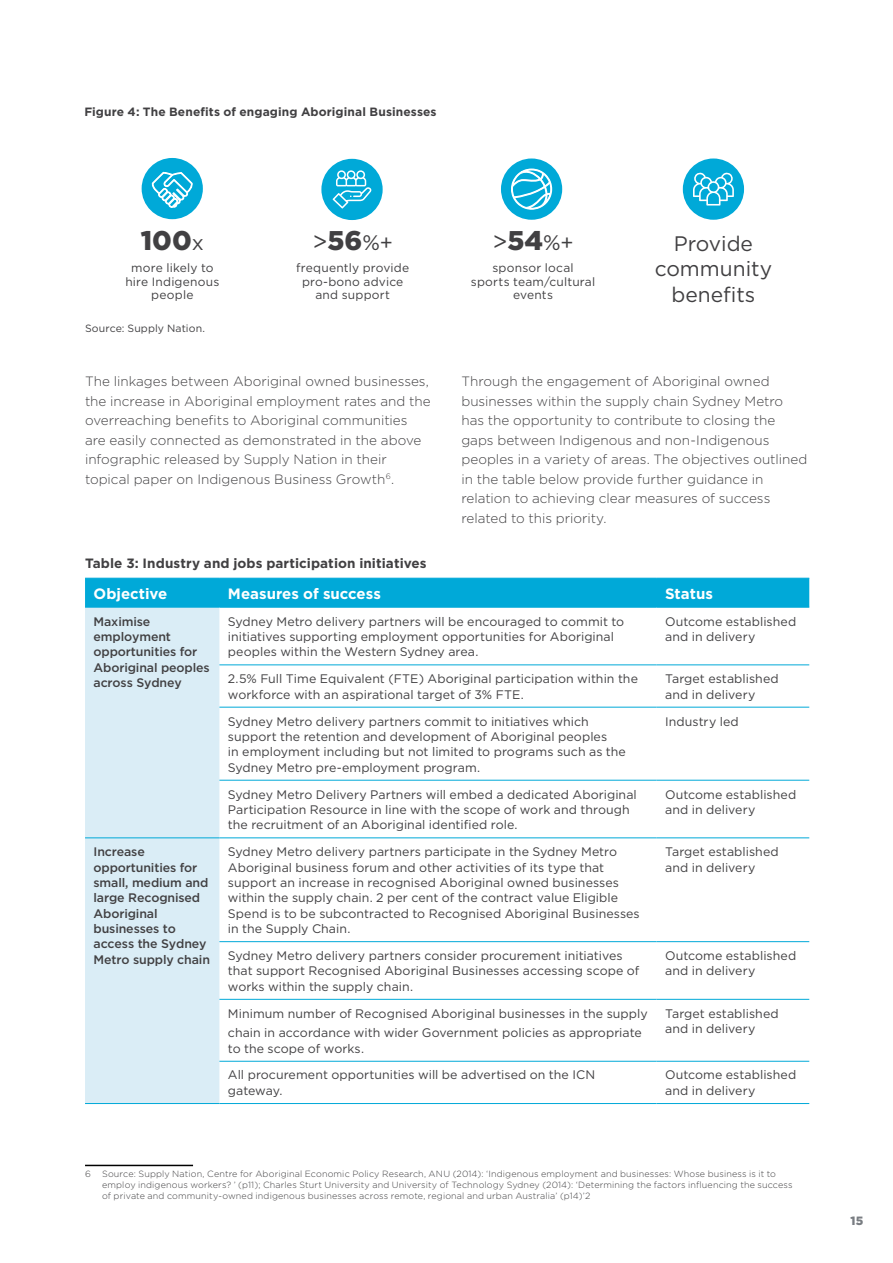
<style>
.page{position:relative;width:893px;height:1263px;background:#fff}
.page>*{position:absolute;margin:0;border:0;box-sizing:border-box;transform-origin:0 0}
.t1{font:900 27px "Gotham";color:#414042}
.t2{font:21px/25.5px "Gotham";color:#414042;text-align:center}
.t3{font:700 15px "Gotham";color:#fff}
.t4{font:300 13.5px/19.5px "Gotham";color:#414042}
.t5{font:700 13.5px "Gotham";letter-spacing:.005em;color:#414042}
.t6{font:12.3px/15.3px "Gotham";letter-spacing:.005em;color:#414042}
.t7{font:500 12.3px/15.3px "Gotham";letter-spacing:-.01em;color:#414042}
.t8{font:12px/13.5px "Gotham";letter-spacing:.015em;color:#414042;text-align:center}
.t9{font:700 12px "Gotham";letter-spacing:.01em;color:#414042}
.t10{font:900 12px "Gotham";color:#797d82}
.t11{font:10.5px "Gotham";letter-spacing:.01em;color:#414042}
.t12{font:300 9px/11.2px "Gotham";letter-spacing:.015em;color:#414042}
.s1{font-weight:400;font-size:21px}
.s2{font-weight:400;font-size:24px}
</style>
<div class="page">
<hr style="left:85px;top:1165px;width:108px;height:1px;background:#000">
<div style="left:85px;top:579px;width:724px;height:28px;background:#00a9d8"></div>
<div style="left:85px;top:608px;width:134px;height:495px;background:#daedf6"></div>
<hr style="left:85px;top:578px;width:134px;height:1px;background:#00a9d8">
<hr style="left:85px;top:607px;width:134px;height:1px;background:#00a9d8">
<hr style="left:219px;top:578px;width:438px;height:1px;background:#00a9d8">
<hr style="left:657px;top:578px;width:152px;height:1px;background:#00a9d8">
<hr style="left:219px;top:607px;width:438px;height:1px;background:#00a9d8">
<hr style="left:657px;top:607px;width:152px;height:1px;background:#00a9d8">
<hr style="left:219px;top:664px;width:438px;height:1px;background:#00a9d8">
<hr style="left:657px;top:664px;width:152px;height:1px;background:#00a9d8">
<hr style="left:219px;top:707px;width:438px;height:1px;background:#00a9d8">
<hr style="left:657px;top:707px;width:152px;height:1px;background:#00a9d8">
<hr style="left:219px;top:780px;width:438px;height:1px;background:#00a9d8">
<hr style="left:657px;top:780px;width:152px;height:1px;background:#00a9d8">
<hr style="left:85px;top:837px;width:134px;height:1px;background:#00a9d8">
<hr style="left:219px;top:837px;width:438px;height:1px;background:#00a9d8">
<hr style="left:657px;top:837px;width:152px;height:1px;background:#00a9d8">
<hr style="left:219px;top:941px;width:438px;height:1px;background:#00a9d8">
<hr style="left:657px;top:941px;width:152px;height:1px;background:#00a9d8">
<hr style="left:85px;top:1103px;width:134px;height:1px;background:#00a9d8">
<hr style="left:219px;top:999px;width:438px;height:1px;background:#00a9d8">
<hr style="left:657px;top:999px;width:152px;height:1px;background:#00a9d8">
<hr style="left:219px;top:1061px;width:438px;height:1px;background:#00a9d8">
<hr style="left:657px;top:1061px;width:152px;height:1px;background:#00a9d8">
<hr style="left:219px;top:1103px;width:438px;height:1px;background:#00a9d8">
<hr style="left:657px;top:1103px;width:152px;height:1px;background:#00a9d8">
<div style="left:142px;top:158px;width:61px;height:61px;background:#00a9d8;border-radius:50%"></div>
<svg style="left:151px;top:172px;width:42px;height:36px"></svg>
<div style="left:321px;top:159px;width:62px;height:61px;background:#00a9d8;border-radius:50%"></div>
<svg style="left:333px;top:170px;width:39px;height:38px"></svg>
<div style="left:501px;top:158px;width:61px;height:62px;background:#00a9d8;border-radius:50%"></div>
<svg style="left:511px;top:166px;width:41px;height:44px"></svg>
<div style="left:683px;top:158px;width:61px;height:62px;background:#00a9d8;border-radius:50%"></div>
<svg style="left:693px;top:172px;width:41px;height:34px"></svg>
<p class="t9" style="left:84px;top:103px;width:354px">Figure 4: The Benefits of engaging Aboriginal Businesses</p>
<h1 class="t1" style="left:141px;top:222px;width:64px">100<span class="s1">x</span></h1>
<p class="t8" style="left:125px;top:261px;width:95px">more likely to hire Indigenous people</p>
<p class="t11" style="left:85px;top:322px;width:121px">Source: Supply Nation.</p>
<h1 class="t1" style="left:312px;top:222px;width:82px"><span class="s2">&gt;</span>56<span class="s1">%+</span></h1>
<p class="t8" style="left:296px;top:261px;width:114px">frequently provide pro-bono advice and support</p>
<p class="t4" style="left:85px;top:371px;width:347px">The linkages between Aboriginal owned businesses, the increase in Aboriginal employment rates and the overreaching benefits to Aboriginal communities are easily connected as demonstrated in the above infographic released by Supply Nation in their topical paper on Indigenous Business Growth<sup>6</sup>.</p>
<h1 class="t1" style="left:492px;top:222px;width:83px"><span class="s2">&gt;</span>54<span class="s1">%+</span></h1>
<p class="t8" style="left:471px;top:261px;width:126px">sponsor local<br>sports team/cultural events</p>
<h2 class="t2" style="left:655px;top:230px;width:119px">Provide community benefits</h2>
<p class="t4" style="left:461px;top:371px;width:347px">Through the engagement of Aboriginal owned businesses within the supply chain Sydney Metro has the opportunity to contribute to closing the gaps between Indigenous and non-Indigenous peoples in a variety of areas. The objectives outlined in the table below provide further guidance in relation to achieving clear measures of success related to this priority.</p>
<p class="t5" style="left:85px;top:554px;width:343px">Table 3: Industry and jobs participation initiatives</p>
<p class="t3" style="left:94px;top:583px;width:75px">Objective</p>
<p class="t3" style="left:228px;top:583px;width:154px">Measures of success</p>
<p class="t3" style="left:665px;top:583px;width:49px">Status</p>
<p class="t7" style="left:94px;top:613px;width:118px">Maximise employment opportunities for<br>Aboriginal peoples across Sydney</p>
<p class="t6" style="left:228px;top:613px;width:398px">Sydney Metro delivery partners will be encouraged to commit to initiatives supporting employment opportunities for Aboriginal peoples within the Western Sydney area.</p>
<p class="t6" style="left:665px;top:613px;width:133px">Outcome established and in delivery</p>
<p class="t6" style="left:228px;top:671px;width:412px">2.5% Full Time Equivalent (FTE) Aboriginal participation within the workforce with an aspirational target of 3% FTE.</p>
<p class="t6" style="left:665px;top:671px;width:115px">Target established and in delivery</p>
<p class="t6" style="left:228px;top:713px;width:399px">Sydney Metro delivery partners commit to initiatives which support the retention and development of Aboriginal peoples<br>in employment including but not limited to programs such as the Sydney Metro pre-employment program.</p>
<p class="t6" style="left:665px;top:713px;width:75px">Industry led</p>
<p class="t6" style="left:228px;top:786px;width:410px">Sydney Metro Delivery Partners will embed a dedicated Aboriginal<br>Participation Resource in line with the scope of work and through the recruitment of an Aboriginal identified role.</p>
<p class="t6" style="left:665px;top:786px;width:133px">Outcome established and in delivery</p>
<p class="t7" style="left:94px;top:844px;width:118px">Increase opportunities for small, medium and large Recognised<br>Aboriginal businesses to access the Sydney<br>Metro supply chain</p>
<p class="t6" style="left:228px;top:844px;width:413px">Sydney Metro delivery partners participate in the Sydney Metro Aboriginal business forum and other activities of its type that support an increase in recognised Aboriginal owned businesses within the supply chain. 2 per cent of the contract value Eligible Spend is to be subcontracted to Recognised Aboriginal Businesses in the Supply Chain.</p>
<p class="t6" style="left:665px;top:844px;width:115px">Target established and in delivery</p>
<p class="t6" style="left:228px;top:948px;width:413px">Sydney Metro delivery partners consider procurement initiatives that support Recognised Aboriginal Businesses accessing scope of works within the supply chain.</p>
<p class="t6" style="left:665px;top:948px;width:133px">Outcome established and in delivery</p>
<p class="t6" style="left:228px;top:1003px;width:421px;line-height:19.6px">Minimum number of Recognised Aboriginal businesses in the supply chain in accordance with wider Government policies as appropriate</p>
<p class="t6" style="left:228px;top:1040px;width:138px">to the scope of works.</p>
<p class="t6" style="left:665px;top:1005px;width:115px">Target established and in delivery</p>
<p class="t6" style="left:228px;top:1067px;width:369px">All procurement opportunities will be advertised on the ICN gateway.</p>
<p class="t6" style="left:665px;top:1067px;width:133px">Outcome established and in delivery</p>
<p class="t12" style="left:102px;top:1168px;width:692px;text-indent:-17px">6 Source: Supply Nation, Centre for Aboriginal Economic Policy Research, ANU (2014): ‘Indigenous employment and businesses: Whose business is it to employ indigenous workers? ’ (p11); Charles Sturt University and University of Technology Sydney (2014): ‘Determining the factors influencing the success of private and community-owned indigenous businesses across remote, regional and urban Australia’ (p14)’2</p>
<p class="t10" style="left:850px;top:1212px;width:14px">15</p>
</div>
